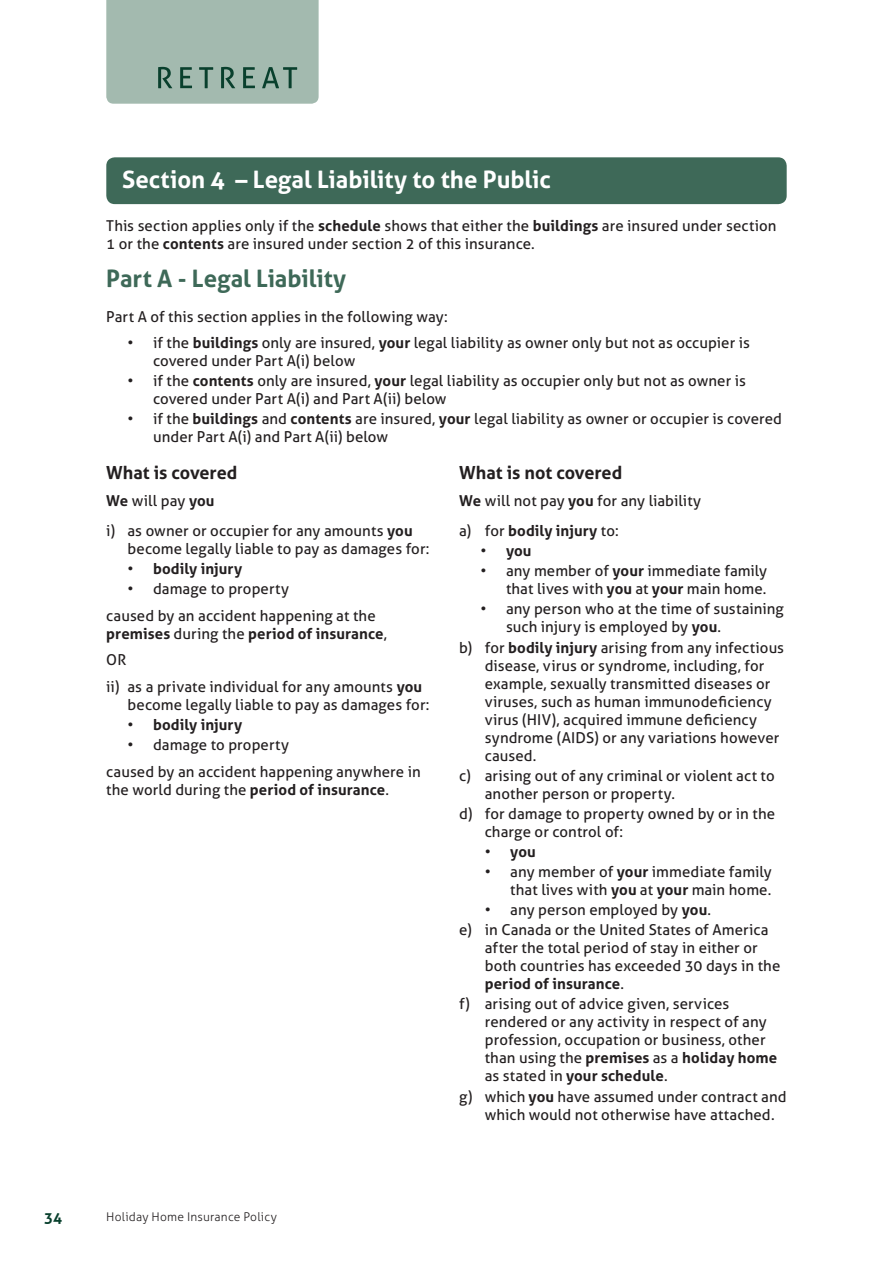
<style>
.page{position:relative;width:893px;height:1263px;background:#fff}
.page>*{position:absolute;margin:0;border:0;box-sizing:border-box;transform-origin:0 0}
.Plum_section_title{font:700 24px "Aller";color:#fff}
.Plum_heading{font:700 24px "Aller";color:#3e6958}
.Plum_sub-heading{font:700 18px "Aller";color:#231f20}
.Plum_no__points{font:15px/18px "Aller";letter-spacing:.005em;color:#231f20}
.Plum_bodycopy{font:15px/18px "Aller";letter-spacing:.005em;color:#231f20}
.Plum_bullets{font:15px/18px "Aller";letter-spacing:.005em;color:#231f20}
.Plum_bullets-2{font:700 15px "Aller";letter-spacing:.005em;color:#231f20}
.Plum_no__points-2{font:700 15px "Aller";letter-spacing:.005em;color:#231f20}
.t1{font:700 15px "Aller";color:#09402d}
.t2{font:300 12px "Aller";letter-spacing:.015em;color:#231f20}
.s1{font-weight:700}
.s2{font-weight:400}
</style>
<div class="page">
<svg style="left:106px;top:0;width:213px;height:104px;background:#9db5aa"></svg>
<div style="left:106px;top:157px;width:681px;height:47px;background:#3e6958;border-radius:9px"></div>
<p class="Plum_section_title" style="left:122px;top:164px;width:430px">Section 4 – Legal Liability to the Public</p>
<p class="Plum_bodycopy" style="left:106px;top:217px;width:672px">This section applies only if the <span class="s1">schedule</span> shows that either the <span class="s1">buildings</span> are insured under section<br>1 or the <span class="s1">contents</span> are insured under section 2 of this insurance.</p>
<p class="Plum_heading" style="left:106px;top:263px;width:241px">Part A - Legal Liability</p>
<p class="Plum_bodycopy" style="left:106px;top:307px;width:343px">Part A of this section applies in the following way:</p>
<p class="Plum_bullets" style="left:153px;top:334px;width:598px;text-indent:-26px">• if the <span class="s1">buildings</span> only are insured, <span class="s1">your</span> legal liability as owner only but not as occupier is covered under Part A(i) below</p>
<p class="Plum_bullets" style="left:153px;top:372px;width:594px;text-indent:-26px">• if the <span class="s1">contents</span> only are insured, <span class="s1">your</span> legal liability as occupier only but not as owner is covered under Part A(i) and Part A(ii) below</p>
<p class="Plum_bullets" style="left:153px;top:410px;width:630px;text-indent:-26px">• if the <span class="s1">buildings</span> and <span class="s1">contents</span> are insured, <span class="s1">your</span> legal liability as owner or occupier is covered under Part A(i) and Part A(ii) below</p>
<p class="Plum_sub-heading" style="left:106px;top:461px;width:133px">What is covered</p>
<p class="Plum_sub-heading" style="left:459px;top:461px;width:165px">What is not covered</p>
<p class="Plum_bodycopy" style="left:106px;top:492px;width:110px"><span class="s1">We</span> will pay <span class="s1">you</span></p>
<p class="Plum_bodycopy" style="left:459px;top:492px;width:243px"><span class="s1">We</span> will not pay <span class="s1">you</span> for any liability</p>
<p class="Plum_bodycopy" style="left:128px;top:522px;width:304px;text-indent:-21px">i) as owner or occupier for any amounts <span class="s1">you </span>become legally liable to pay as damages for:</p>
<p class="Plum_bullets-2" style="left:128px;top:559px;width:116px"><span class="s2">•</span> bodily injury</p>
<p class="Plum_bullets" style="left:128px;top:580px;width:163px">• damage to property</p>
<p class="Plum_bodycopy" style="left:106px;top:606px;width:282px">caused by an accident happening at the <span class="s1">premises</span> during the <span class="s1">period of insurance</span>,</p>
<p class="Plum_bodycopy" style="left:106px;top:651px;width:22px">OR</p>
<p class="Plum_bodycopy" style="left:128px;top:677px;width:304px;text-indent:-21px">ii) as a private individual for any amounts <span class="s1">you </span>become legally liable to pay as damages for:</p>
<p class="Plum_bullets-2" style="left:128px;top:715px;width:116px"><span class="s2">•</span> bodily injury</p>
<p class="Plum_bullets" style="left:128px;top:736px;width:163px">• damage to property</p>
<p class="Plum_bodycopy" style="left:106px;top:762px;width:316px">caused by an accident happening anywhere in the world during the <span class="s1">period of insurance</span>.</p>
<p class="Plum_no__points-2" style="left:459px;top:521px;width:161px"><span class="s2">a) for</span> bodily injury <span class="s2">to:</span></p>
<p class="Plum_bullets-2" style="left:480px;top:541px;width:53px"><span class="s2">•</span> you</p>
<p class="Plum_bullets" style="left:480px;top:562px;width:288px;text-align:right">• any member of <span class="s1">your</span> immediate family that lives with <span class="s1">you</span> at <span class="s1">your</span> main home.</p>
<p class="Plum_bullets" style="left:506px;top:600px;width:279px;text-indent:-26px">• any person who at the time of sustaining such injury is employed by <span class="s1">you</span>.</p>
<p class="Plum_no__points" style="left:485px;top:638px;width:301px;text-indent:-26px">b) for <span class="s1">bodily injury</span> arising from any infectious disease, virus or syndrome, including, for example, sexually transmitted diseases or viruses, such as human immunodeficiency virus (HIV), acquired immune deficiency syndrome (AIDS) or any variations however caused.</p>
<p class="Plum_no__points" style="left:485px;top:766px;width:291px;text-indent:-26px">c) arising out of any criminal or violent act to another person or property.</p>
<p class="Plum_no__points" style="left:485px;top:804px;width:292px;text-indent:-26px">d) for damage to property owned by or in the charge or control of:</p>
<p class="Plum_no__points-2" style="left:485px;top:842px;width:53px"><span class="s2">•</span> you</p>
<p class="Plum_no__points" style="left:485px;top:863px;width:288px;text-align:right">• any member of <span class="s1">your</span> immediate family that lives with <span class="s1">you</span> at <span class="s1">your</span> main home.</p>
<p class="Plum_no__points" style="left:485px;top:901px;width:228px">• any person employed by <span class="s1">you</span>.</p>
<p class="Plum_no__points" style="left:485px;top:921px;width:297px;text-indent:-26px">e) in Canada or the United States of America after the total period of stay in either or both countries has exceeded 30 days in the <span class="s1">period of insurance</span>.</p>
<p class="Plum_no__points" style="left:485px;top:995px;width:294px;text-indent:-26px">f) arising out of advice given, services rendered or any activity in respect of any profession, occupation or business, other than using the <span class="s1">premises</span> as a <span class="s1">holiday home </span>as stated in <span class="s1">your schedule</span>.</p>
<p class="Plum_no__points" style="left:485px;top:1087px;width:303px;text-indent:-26px">g) which <span class="s1">you</span> have assumed under contract and which would not otherwise have attached.</p>
<p class="t1" style="left:44px;top:1208px;width:20px">34</p>
<p class="t2" style="left:106px;top:1209px;width:172px">Holiday Home Insurance Policy</p>
</div>
